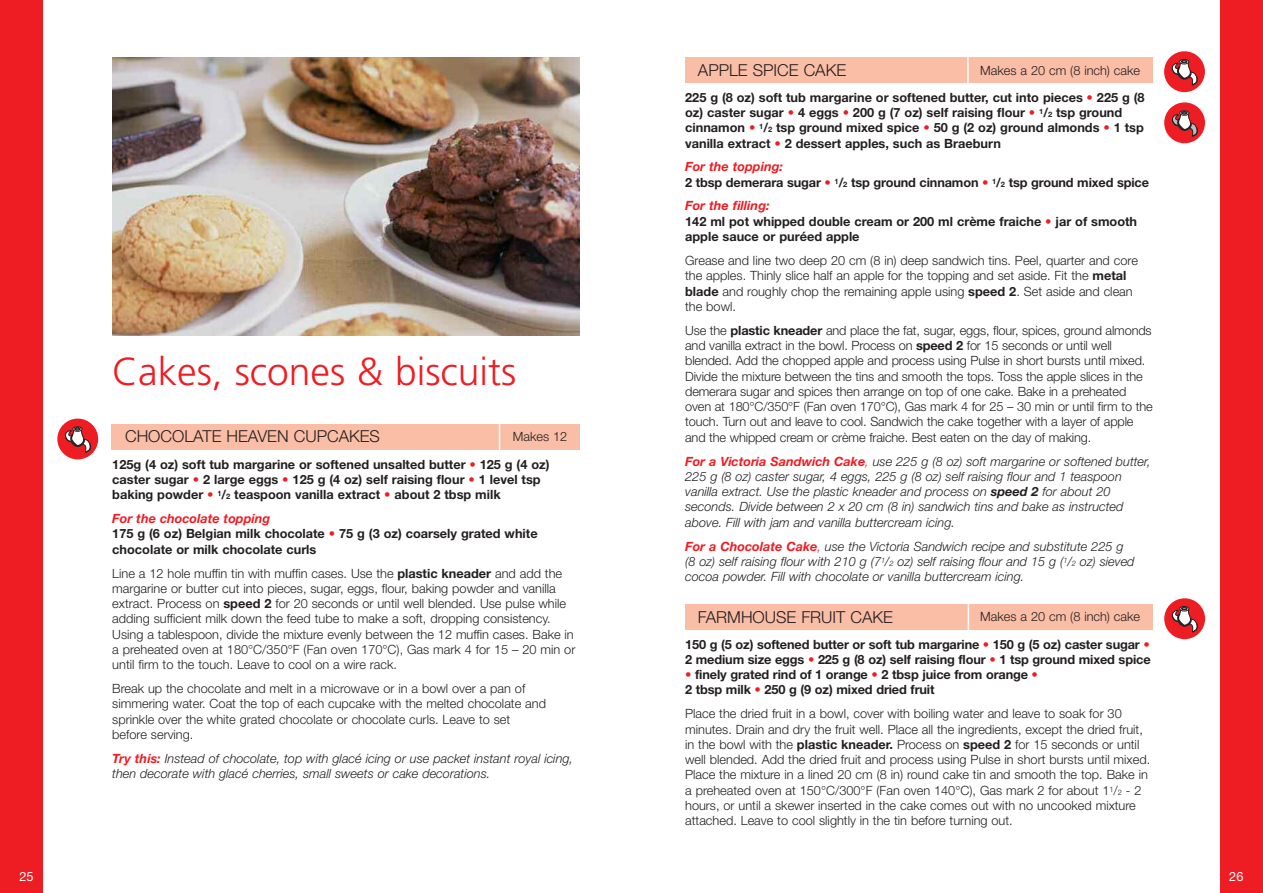
<style>
.page{position:relative;width:1263px;height:893px;background:#fff}
.page>*{position:absolute;margin:0;border:0;box-sizing:border-box;transform-origin:0 0}
.t1{font:300 39px "Frutiger";color:#ee1d23}
.t2{font:300 16.5px "Helvetica Neue";color:#231f20}
.t3{font:300 12.75px/15.3px "Helvetica Neue";color:#231f20}
.t4{font:700 12.75px/15.3px "Helvetica Neue";color:#231f20}
.t5{font:italic 300 12.75px/15.3px "Helvetica Neue";color:#231f20}
.t6{font:12.75px "Helvetica Neue";color:#fff}
.s1{font-weight:300}
.s2{color:#ee1d23}
.s3{font-size:7.5px}
.s4{font-style:italic;color:#ee1d23}
.s5{font-weight:700}
.s6{font-weight:700;color:#ee1d23}
</style>
<div class="page">
<div style="left:111px;top:424px;width:469px;height:26px;background:#fabda6"></div>
<svg style="left:499px;top:424px;width:1px;height:26px"></svg>
<img style="left:112px;top:58px;width:468px;height:277px">
<div style="left:0;top:0;width:43px;height:893px;background:#ee1d23"></div>
<div style="left:57px;top:419px;width:41px;height:40px;background:#ee1d23;border-radius:50%"></div>
<svg style="left:65px;top:427px;width:26px;height:26px"></svg>
<div style="left:685px;top:605px;width:468px;height:25px;background:#fabda6"></div>
<svg style="left:968px;top:605px;width:1px;height:25px"></svg>
<div style="left:685px;top:57px;width:467px;height:26px;background:#fabda6"></div>
<hr style="left:967px;top:57px;width:2px;height:27px;background:#fff">
<div style="left:1220px;top:0;width:43px;height:893px;background:#ee1d23"></div>
<div style="left:1164px;top:51px;width:41px;height:41px;background:#ee1d23;border-radius:50%"></div>
<div style="left:1179px;top:59px;width:10px;height:5px;border:1px solid #231f20;border-radius:50%"></div>
<svg style="left:1171px;top:60px;width:27px;height:26px"></svg>
<div style="left:1164px;top:102px;width:41px;height:41px;background:#ee1d23;border-radius:50%"></div>
<svg style="left:1171px;top:111px;width:27px;height:26px"></svg>
<div style="left:1164px;top:598px;width:41px;height:41px;background:#ee1d23;border-radius:50%"></div>
<div style="left:1179px;top:606px;width:10px;height:5px;border:1px solid #231f20;border-radius:50%"></div>
<svg style="left:1171px;top:607px;width:27px;height:25px"></svg>
<h1 class="t1" style="left:112px;top:356px;width:406px">Cakes, scones &amp; biscuits</h1>
<p class="t2" style="left:125px;top:426px;width:256px">CHOCOLATE HEAVEN CUPCAKES</p>
<p class="t4" style="left:112px;top:423px;width:456px;line-height:27.9px;text-indent:401px"><span class="s1">Makes 12<br></span>125g (4 oz) soft tub margarine or softened unsalted butter <span class="s2">•</span> 125 g (4 oz)</p>
<p class="t4" style="left:112px;top:473px;width:430px">caster sugar <span class="s2">•</span> 2 large eggs <span class="s2">•</span> 125 g (4 oz) self raising flour <span class="s2">•</span> 1 level tsp baking powder <span class="s2">•</span> <sup>1</sup>/<span class="s3">2</span> teaspoon vanilla extract <span class="s2">•</span> about 2 tbsp milk</p>
<p class="t4" style="left:112px;top:512px;width:427px"><span class="s4">For the chocolate topping<br></span>175 g (6 oz) Belgian milk chocolate <span class="s2">•</span> 75 g (3 oz) coarsely grated white chocolate or milk chocolate curls</p>
<p class="t3" style="left:112px;top:565px;width:464px">Line a 12 hole muffin tin with muffin cases. Use the <span class="s5">plastic kneader</span> and add the margarine or butter cut into pieces, sugar, eggs, flour, baking powder and vanilla extract. Process on <span class="s5">speed 2</span> for 20 seconds or until well blended. Use pulse while adding sufficient milk down the feed tube to make a soft, dropping consistency.<br>Using a tablespoon, divide the mixture evenly between the 12 muffin cases. Bake in a preheated oven at 180°C/350°F (Fan oven 170°C), Gas mark 4 for 15 – 20 min or until firm to the touch. Leave to cool on a wire rack.</p>
<p class="t3" style="left:112px;top:681px;width:435px">Break up the chocolate and melt in a microwave or in a bowl over a pan of simmering water. Coat the top of each cupcake with the melted chocolate and sprinkle over the white grated chocolate or chocolate curls. Leave to set before serving.</p>
<p class="t5" style="left:112px;top:752px;width:462px"><span class="s6">Try this:</span> Instead of chocolate, top with glacé icing or use packet instant royal icing, then decorate with glacé cherries, small sweets or cake decorations.</p>
<p class="t2" style="left:698px;top:60px;width:150px">APPLE SPICE CAKE</p>
<p class="t4" style="left:685px;top:58px;width:461px;line-height:27.2px;text-indent:295px"><span class="s1">Makes a 20 cm (8 inch) cake<br></span>225 g (8 oz) soft tub margarine or softened butter, cut into pieces <span class="s2">•</span> 225 g (8</p>
<p class="t4" style="left:685px;top:106px;width:460px">oz) caster sugar <span class="s2">•</span> 4 eggs <span class="s2">•</span> 200 g (7 oz) self raising flour <span class="s2">•</span> <sup>1</sup>/<span class="s3">2</span> tsp ground cinnamon <span class="s2">•</span> <sup>1</sup>/<span class="s3">2</span> tsp ground mixed spice <span class="s2">•</span> 50 g (2 oz) ground almonds <span class="s2">•</span> 1 tsp vanilla extract <span class="s2">•</span> 2 dessert apples, such as Braeburn</p>
<p class="t4" style="left:685px;top:160px;width:465px"><span class="s4">For the topping:<br></span>2 tbsp demerara sugar <span class="s2">•</span> <sup>1</sup>/<span class="s3">2</span> tsp ground cinnamon <span class="s2">•</span> <sup>1</sup>/<span class="s3">2</span> tsp ground mixed spice</p>
<p class="t4" style="left:685px;top:199px;width:453px"><span class="s4">For the filling:<br></span>142 ml pot whipped double cream or 200 ml crème fraiche <span class="s2">•</span> jar of smooth apple sauce or puréed apple</p>
<p class="t3" style="left:685px;top:252px;width:454px">Grease and line two deep 20 cm (8 in) deep sandwich tins. Peel, quarter and core the apples. Thinly slice half an apple for the topping and set aside. Fit the <span class="s5">metal blade</span> and roughly chop the remaining apple using <span class="s5">speed 2</span>. Set aside and clean the bowl.</p>
<p class="t3" style="left:685px;top:322px;width:469px">Use the <span class="s5">plastic kneader</span> and place the fat, sugar, eggs, flour, spices, ground almonds and vanilla extract in the bowl. Process on <span class="s5">speed 2</span> for 15 seconds or until well blended. Add the chopped apple and process using Pulse in short bursts until mixed.<br>Divide the mixture between the tins and smooth the tops. Toss the apple slices in the demerara sugar and spices then arrange on top of one cake. Bake in a preheated oven at 180°C/350°F (Fan oven 170°C), Gas mark 4 for 25 – 30 min or until firm to the touch. Turn out and leave to cool. Sandwich the cake together with a layer of apple and the whipped cream or crème fraiche. Best eaten on the day of making.</p>
<p class="t5" style="left:685px;top:455px;width:467px"><span class="s6">For a Victoria Sandwich Cake</span><span class="s2">,</span> use 225 g (8 oz) soft margarine or softened butter, 225 g (8 oz) caster sugar, 4 eggs, 225 g (8 oz) self raising flour and 1 teaspoon vanilla extract. Use the plastic kneader and process on <span class="s5">speed 2</span> for about 20 seconds. Divide between 2 x 20 cm (8 in) sandwich tins and bake as instructed above. Fill with jam and vanilla buttercream icing.</p>
<p class="t5" style="left:685px;top:540px;width:451px"><span class="s6">For a Chocolate Cake</span><span class="s2">,</span> use the Victoria Sandwich recipe and substitute 225 g (8 oz) self raising flour with 210 g (7<sup>1</sup>/<span class="s3">2</span> oz) self raising flour and 15 g (<sup>1</sup>/<span class="s3">2</span> oz) sieved cocoa powder. Fill with chocolate or vanilla buttercream icing.</p>
<p class="t2" style="left:698px;top:607px;width:197px">FARMHOUSE FRUIT CAKE</p>
<p class="t4" style="left:685px;top:604px;width:466px;line-height:27.2px;text-indent:295px"><span class="s1">Makes a 20 cm (8 inch) cake<br></span>150 g (5 oz) softened butter or soft tub margarine <span class="s2">•</span> 150 g (5 oz) caster sugar <span class="s2">•</span></p>
<p class="t4" style="left:685px;top:653px;width:467px">2 medium size eggs <span class="s2">•</span> 225 g (8 oz) self raising flour <span class="s2">•</span> 1 tsp ground mixed spice</p>
<p class="t4" style="left:685px;top:668px;width:354px"><span class="s2">•</span> finely grated rind of 1 orange <span class="s2">•</span> 2 tbsp juice from orange <span class="s2">•<br></span>2 tbsp milk <span class="s2">•</span> 250 g (9 oz) mixed dried fruit</p>
<p class="t3" style="left:685px;top:706px;width:466px">Place the dried fruit in a bowl, cover with boiling water and leave to soak for 30 minutes. Drain and dry the fruit well. Place all the ingredients, except the dried fruit, in the bowl with the <span class="s5">plastic kneader.</span> Process on <span class="s5">speed 2</span> for 15 seconds or until well blended. Add the dried fruit and process using Pulse in short bursts until mixed.<br>Place the mixture in a lined 20 cm (8 in) round cake tin and smooth the top. Bake in a preheated oven at 150°C/300°F (Fan oven 140°C), Gas mark 2 for about 1<sup>1</sup>/<span class="s3">2</span> - 2 hours, or until a skewer inserted in the cake comes out with no uncooked mixture attached. Leave to cool slightly in the tin before turning out.</p>
<p class="t6" style="left:19px;top:872px;width:16px">25</p>
<p class="t6" style="left:1229px;top:872px;width:16px">26</p>
</div>
